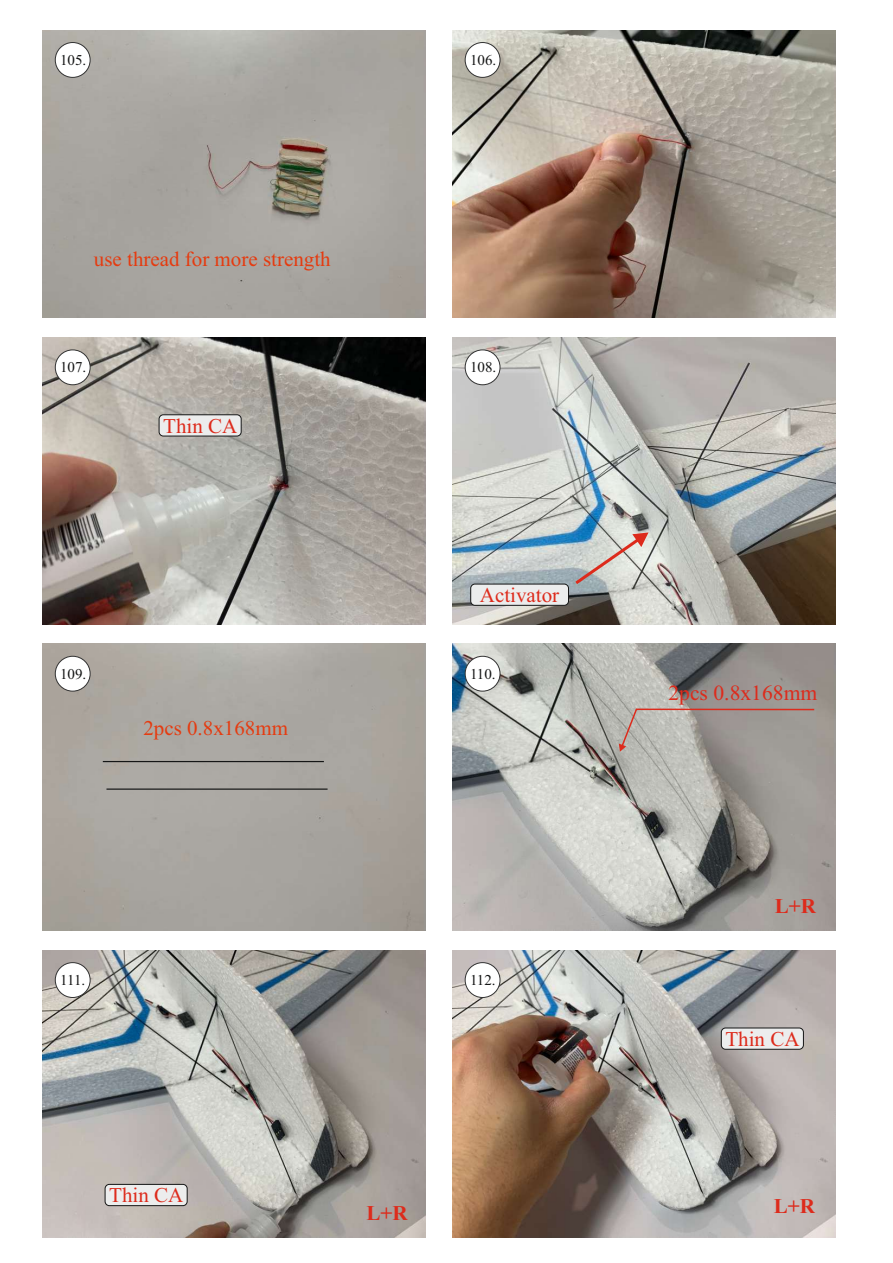
<style>
.page{position:relative;width:893px;height:1263px;background:#fff}
.page>*{position:absolute;margin:0;border:0;box-sizing:border-box;transform-origin:0 0}
.t1{font:21.6px "Times New Roman";color:#dd2b1c}
.t2{font:21px "Times New Roman";color:#e53b10}
.t3{font:21px "Times New Roman";color:#dd2b1c}
.t4{font:700 21px "Times New Roman";color:#dd2b1c}
.t5{font:15px "Times New Roman";color:#151616}
</style>
<div class="page">
<img style="left:453px;top:338px;width:382px;height:287px">
<img style="left:43px;top:338px;width:383px;height:287px">
<img style="left:453px;top:30px;width:382px;height:287px">
<img style="left:43px;top:30px;width:383px;height:287px">
<img style="left:43px;top:644px;width:383px;height:287px">
<img style="left:453px;top:950px;width:382px;height:287px">
<img style="left:43px;top:950px;width:383px;height:287px">
<img style="left:453px;top:644px;width:382px;height:287px">
<div style="left:55px;top:42px;width:36px;height:36px;background:#fff;border:1px solid #323232;border-radius:50%"></div>
<div style="left:465px;top:42px;width:35px;height:36px;background:#fff;border:1px solid #323232;border-radius:50%"></div>
<div style="left:55px;top:349px;width:36px;height:36px;background:#fff;border:1px solid #323232;border-radius:50%"></div>
<div style="left:465px;top:349px;width:35px;height:36px;background:#fff;border:1px solid #323232;border-radius:50%"></div>
<div style="left:55px;top:656px;width:36px;height:35px;background:#fff;border:1px solid #323232;border-radius:50%"></div>
<div style="left:465px;top:656px;width:35px;height:35px;background:#fff;border:1px solid #323232;border-radius:50%"></div>
<div style="left:55px;top:962px;width:36px;height:36px;background:#fff;border:1px solid #323232;border-radius:50%"></div>
<div style="left:465px;top:962px;width:35px;height:36px;background:#fff;border:1px solid #323232;border-radius:50%"></div>
<div style="left:159px;top:415px;width:82px;height:21px;background:#eceded;border:1px solid #151616;border-radius:4px"></div>
<div style="left:471px;top:584px;width:98px;height:21px;background:#eceded;border:1px solid #151616;border-radius:4px"></div>
<div style="left:105px;top:1184px;width:82px;height:22px;background:#eceded;border:1px solid #151616;border-radius:4px"></div>
<div style="left:721px;top:1028px;width:83px;height:21px;background:#eceded;border:1px solid #151616;border-radius:4px"></div>
<svg style="left:619px;top:708px;width:195px;height:44px;background:#a9a09a"></svg>
<svg style="left:575px;top:532px;width:73px;height:52px;background:#c9c2bf"></svg>
<hr style="left:103px;top:761px;width:221px;height:1px;background:#151616">
<hr style="left:106px;top:788px;width:222px;height:2px;background:#151616">
<p class="t5" style="left:60px;top:55px;width:28px">105.</p>
<p class="t5" style="left:470px;top:55px;width:28px">106.</p>
<p class="t2" style="left:94px;top:252px;width:238px">use thread for more strength</p>
<p class="t5" style="left:60px;top:362px;width:28px">107.</p>
<p class="t5" style="left:470px;top:362px;width:28px">108.</p>
<p class="t3" style="left:163px;top:418px;width:76px">Thin CA</p>
<p class="t3" style="left:480px;top:587px;width:81px">Activator</p>
<p class="t5" style="left:60px;top:668px;width:28px">109.</p>
<p class="t5" style="left:470px;top:668px;width:27px">110.</p>
<p class="t2" style="left:143px;top:720px;width:146px">2pcs 0.8x168mm</p>
<p class="t5" style="left:60px;top:975px;width:27px">111.</p>
<p class="t5" style="left:470px;top:975px;width:27px">112.</p>
<p class="t1" style="left:668px;top:685px;width:150px">2pcs 0.8x168mm</p>
<p class="t4" style="left:775px;top:899px;width:43px">L+R</p>
<p class="t3" style="left:725px;top:1031px;width:76px">Thin CA</p>
<p class="t3" style="left:109px;top:1187px;width:76px">Thin CA</p>
<p class="t4" style="left:367px;top:1206px;width:43px">L+R</p>
<p class="t4" style="left:774px;top:1199px;width:43px">L+R</p>
</div>
